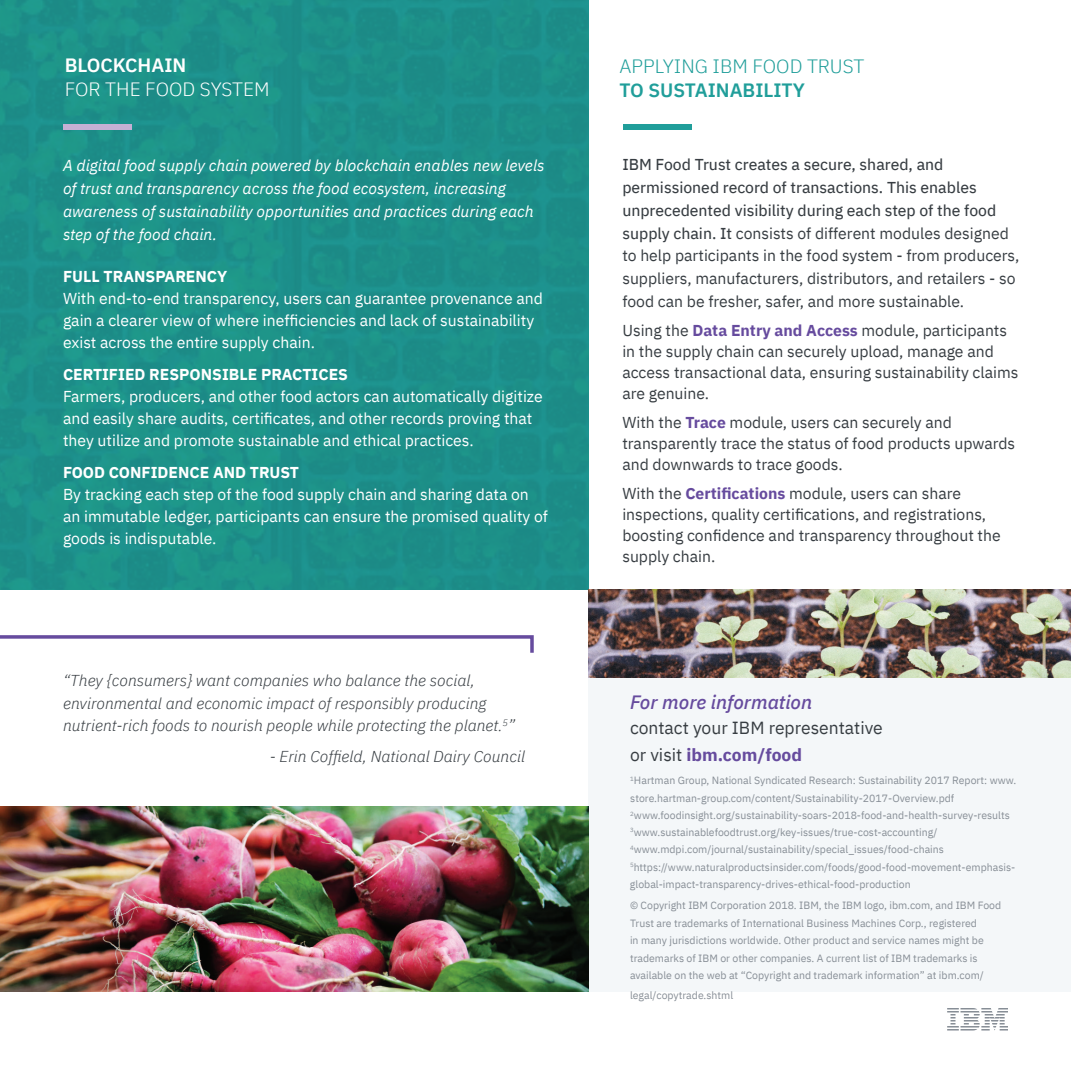
<style>
.page{position:relative;width:1071px;height:1071px;background:#fff}
.page>*{position:absolute;margin:0;border:0;box-sizing:border-box;transform-origin:0 0}
.t1{font:300 19.25px "IBM Plex Sans";color:#209e9a}
.t2{font:italic 500 19.25px "IBM Plex Sans";color:#664b9e}
.t3{font:300 19.25px "IBM Plex Sans";color:#fff}
.t4{font:600 19.25px "IBM Plex Sans";color:#209e9a}
.t5{font:600 19.25px "IBM Plex Sans";color:#fff}
.t6{font:17.5px/26.2px "IBM Plex Sans";color:#373d42}
.t7{font:15.75px/21px "IBM Plex Sans";color:#373d42}
.t8{font:15.75px/21.9px "IBM Plex Sans";color:#fff}
.t9{font:italic 300 15.75px/22.8px "IBM Plex Sans";color:#373d42}
.t10{font:italic 15.75px/22.8px "IBM Plex Sans";color:#fff}
.t11{font:15.75px/22.8px "IBM Plex Sans Text";color:#373d42}
.t12{font:700 15.75px "IBM Plex Sans";color:#fff}
.t13{font:10.5px/17.5px "IBM Plex Sans";color:#878e96}
.s1{font-family:"IBM Plex Sans Text"}
.s2{font-weight:700;color:#664b9e}
</style>
<div class="page">
<div style="left:588px;top:676px;width:483px;height:316px;background:#f4f7f9"></div>
<div style="left:0;top:0;width:588px;height:590px;background:#1d8f89"></div>
<img style="left:588px;top:590px;width:483px;height:88px">
<div style="left:63px;top:124px;width:68px;height:5px;background:#c5b0d4"></div>
<svg style="left:0;top:635px;width:534px;height:18px"></svg>
<div style="left:623px;top:125px;width:68px;height:5px;background:#209e9a"></div>
<img style="left:0;top:806px;width:588px;height:186px">
<svg style="left:947px;top:1008px;width:61px;height:23px"></svg>
<h1 class="t5" style="left:65px;top:50px;width:123px">BLOCKCHAIN</h1>
<h1 class="t3" style="left:65px;top:75px;width:206px">FOR THE FOOD SYSTEM</h1>
<h3 class="t10" style="left:63px;top:153px;width:483px">A digital food supply chain powered by blockchain enables new levels of trust and transparency across the food ecosystem, increasing awareness of sustainability opportunities and practices during each step of the food chain.</h3>
<h3 class="t12" style="left:63px;top:264px;width:166px">FULL TRANSPARENCY</h3>
<h3 class="t8" style="left:63px;top:286px;width:481px">With end-to-end transparency, users can guarantee provenance and gain a clearer view of where inefficiencies and lack of sustainability exist across the entire supply chain.</h3>
<h3 class="t12" style="left:63px;top:362px;width:287px">CERTIFIED RESPONSIBLE PRACTICES</h3>
<h3 class="t8" style="left:63px;top:384px;width:481px">Farmers, producers, and other food actors can automatically digitize and easily share audits, certificates, and other records proving that they utilize and promote sustainable and ethical practices.</h3>
<h3 class="t12" style="left:63px;top:460px;width:238px">FOOD CONFIDENCE AND TRUST</h3>
<h3 class="t8" style="left:63px;top:482px;width:487px">By tracking each step of the food supply chain and sharing data on an immutable ledger, participants can ensure the promised quality of goods is indisputable.</h3>
<h3 class="t9" style="left:63px;top:668px;width:454px">“They {consumers} want companies who balance the social, environmental and economic impact of responsibly producing nutrient-rich foods to nourish people while protecting the planet.<sup>5</sup>”</h3>
<h3 class="t9" style="left:270px;top:744px;width:257px">- Erin Coffield, National Dairy Council</h3>
<h1 class="t1" style="left:620px;top:51px;width:246px">APPLYING IBM FOOD TRUST</h1>
<h1 class="t4" style="left:620px;top:75px;width:187px">TO SUSTAINABILITY</h1>
<h3 class="t11" style="left:622px;top:152px;width:376px">IBM Food Trust creates a secure, shared, and permissioned record of transactions. This enables unprecedented visibility during each step of the food</h3>
<h3 class="t7" style="left:622px;top:220px;width:399px;line-height:22.8px"><span class="s1">supply chain. It</span> consists of different modules designed to help participants in the food system - from producers, suppliers, manufacturers, distributors, and retailers - so food can be fresher, safer, and more sustainable.</h3>
<h3 class="t7" style="left:622px;top:318px;width:398px">Using the <span class="s2">Data Entry and Access</span> module, participants in the supply chain can securely upload, manage and access transactional data, ensuring sustainability claims are genuine.</h3>
<h3 class="t7" style="left:622px;top:410px;width:394px">With the <span class="s2">Trace</span> module, users can securely and transparently trace the status of food products upwards and downwards to trace goods.</h3>
<h3 class="t7" style="left:622px;top:481px;width:380px">With the <span class="s2">Certifications</span> module, users can share inspections, quality certifications, and registrations, boosting confidence and transparency throughout the supply chain.</h3>
<h1 class="t2" style="left:630px;top:687px;width:184px">For more information</h1>
<h2 class="t6" style="left:630px;top:714px;width:254px">contact your IBM representative or visit <span class="s2">ibm.com/food</span></h2>
<p class="t13" style="left:630px;top:771px;width:388px"><sup>1</sup>Hartman Group, National Syndicated Research: Sustainability 2017 Report: www. store.hartman-group.com/content/Sustainability-2017-Overview.pdf<br><sup>2</sup>www.foodinsight.org/sustainability-soars-2018-food-and-health-survey-results</p>
<p class="t13" style="left:630px;top:822px;width:387px"><sup>3</sup>www.sustainablefoodtrust.org/key-issues/true-cost-accounting/ <sup>4</sup>www.mdpi.com/journal/sustainability/special_issues/food-chains <sup>5</sup>https://www.naturalproductsinsider.com/foods/good-food-movement-emphasis&shy;global-impact-transparency-drives-ethical-food-production</p>
<p class="t13" style="left:630px;top:896px;width:373px">© Copyright IBM Corporation 2018. IBM, the IBM logo, ibm.com, and IBM Food Trust are trademarks of International Business Machines Corp., registered<br>in many jurisdictions worldwide. Other product and service names might be trademarks of IBM or other companies. A current list of IBM trademarks is available on the web at “Copyright and trademark information” at ibm.com/</p>
<p class="t13" style="left:630px;top:985px;width:105px">legal/copytrade.shtml</p>
</div>
